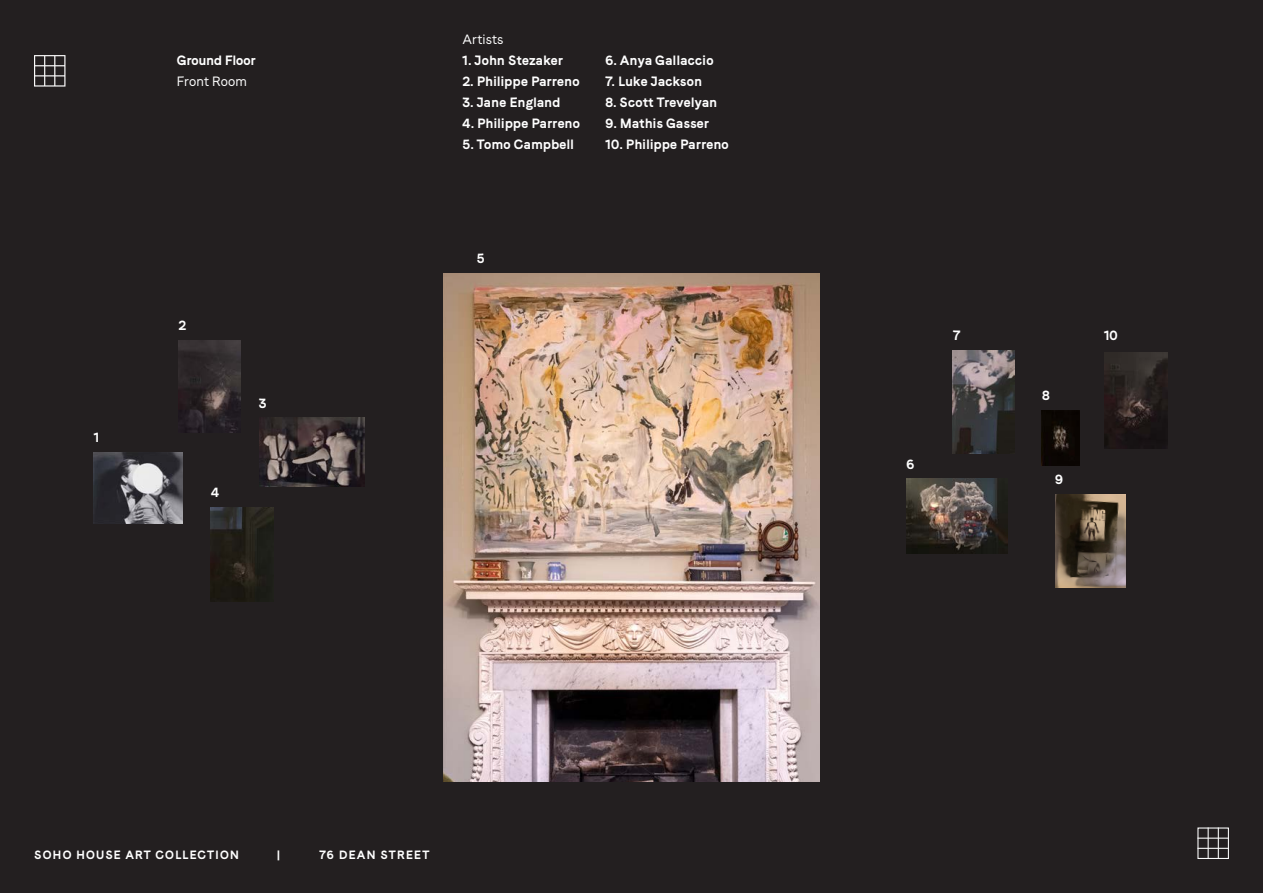
<style>
.page{position:relative;width:1263px;height:893px;background:#231f20}
.page>*{position:absolute;margin:0;border:0;box-sizing:border-box;transform-origin:0 0}
.Body_Copy{font:13.5px "Faro Bold Lucky";letter-spacing:.03em;color:#fff}
.Body_Copy-2{font:13.5px "Faro Regular Lucky";letter-spacing:.01em;color:#fff}
.Body_Copy-3{font:13.5px "Faro Bold Lucky";letter-spacing:.01em;color:#fff}
.t1{font:12px "Faro Bold Lucky";letter-spacing:.11em;color:#fff}
</style>
<div class="page">
<div style="left:1197px;top:827px;width:32px;height:32px;border:1px solid #fff"></div>
<hr style="left:1207px;top:827px;width:2px;height:32px;background:#fff">
<hr style="left:1218px;top:827px;width:1px;height:32px;background:#fff">
<hr style="left:1197px;top:848px;width:32px;height:1px;background:#fff">
<hr style="left:1197px;top:838px;width:32px;height:1px;background:#fff">
<svg style="left:34px;top:55px;width:31px;height:32px"></svg>
<img style="left:94px;top:452px;width:89px;height:72px">
<img style="left:179px;top:340px;width:61px;height:92px">
<img style="left:259px;top:418px;width:105px;height:69px">
<img style="left:444px;top:273px;width:375px;height:509px">
<img style="left:906px;top:479px;width:101px;height:74px">
<img style="left:952px;top:350px;width:62px;height:104px">
<img style="left:1042px;top:411px;width:38px;height:55px">
<img style="left:1056px;top:494px;width:69px;height:93px">
<img style="left:1104px;top:353px;width:63px;height:95px">
<img style="left:211px;top:507px;width:62px;height:94px">
<p class="Body_Copy-3" style="left:177px;top:51px;width:80px">Ground Floor</p>
<p class="Body_Copy-2" style="left:177px;top:72px;width:72px">Front Room</p>
<p class="Body_Copy" style="left:94px;top:428px;width:7px">1</p>
<p class="Body_Copy" style="left:178px;top:315px;width:9px">2</p>
<p class="Body_Copy" style="left:211px;top:482px;width:10px">4</p>
<p class="Body_Copy" style="left:259px;top:393px;width:9px">3</p>
<p class="Body_Copy-2" style="left:462px;top:29px;width:42px">Artists</p>
<p class="Body_Copy" style="left:463px;top:51px;width:102px">1. John Stezaker</p>
<p class="Body_Copy" style="left:463px;top:72px;width:118px">2. Philippe Parreno</p>
<p class="Body_Copy" style="left:463px;top:93px;width:99px">3. Jane England</p>
<p class="Body_Copy" style="left:463px;top:114px;width:119px">4. Philippe Parreno</p>
<p class="Body_Copy" style="left:463px;top:135px;width:113px">5. Tomo Campbell</p>
<p class="Body_Copy" style="left:605px;top:51px;width:110px">6. Anya Gallaccio</p>
<p class="Body_Copy" style="left:605px;top:72px;width:98px">7. Luke Jackson</p>
<p class="Body_Copy" style="left:605px;top:93px;width:113px">8. Scott Trevelyan</p>
<p class="Body_Copy" style="left:605px;top:114px;width:105px">9. Mathis Gasser</p>
<p class="Body_Copy" style="left:605px;top:135px;width:125px">10. Philippe Parreno</p>
<p class="Body_Copy" style="left:477px;top:249px;width:9px">5</p>
<p class="t1" style="left:35px;top:846px;width:206px">SOHO HOUSE ART COLLECTION</p>
<p class="t1" style="left:277px;top:846px;width:5px">|</p>
<p class="t1" style="left:319px;top:846px;width:112px">76 DEAN STREET</p>
<p class="Body_Copy" style="left:953px;top:326px;width:9px">7</p>
<p class="Body_Copy" style="left:906px;top:454px;width:9px">6</p>
<p class="Body_Copy" style="left:1042px;top:386px;width:9px">8</p>
<p class="Body_Copy" style="left:1055px;top:469px;width:9px">9</p>
<p class="Body_Copy" style="left:1104px;top:326px;width:15px">10</p>
</div>
